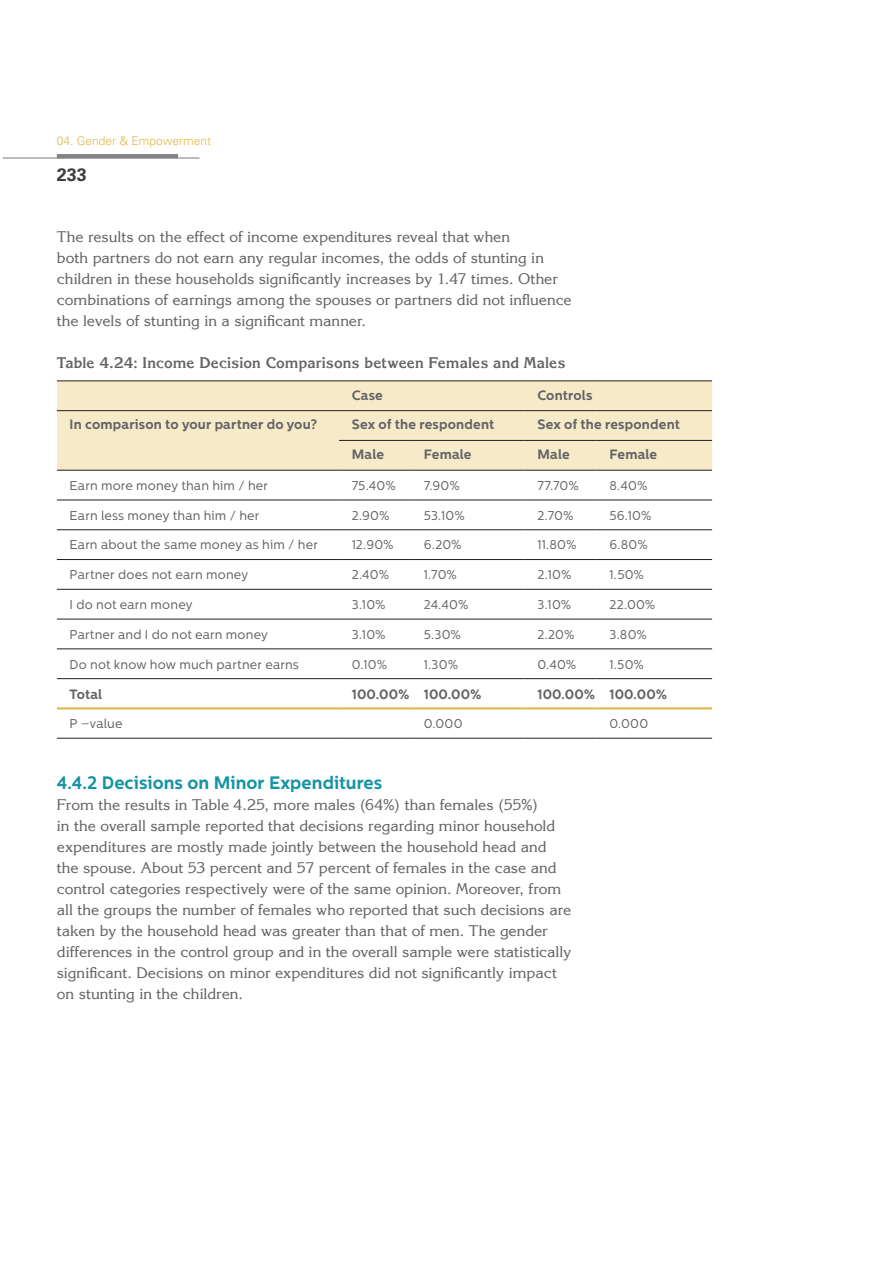
<style>
.page{position:relative;width:894px;height:1267px;background:#fff}
.page>*{position:absolute;margin:0;border:0;box-sizing:border-box;transform-origin:0 0}
.Body_Text{font:700 18px "Centrale Sans";letter-spacing:.005em;color:#1794a3}
.t1{font:700 18px "Univers LT Std";color:#3e3e3f}
.Body_Text-2{font:15px/21px "Korinna Std";color:#636366}
.Body_Text-3{font:700 15px "Korinna Std";letter-spacing:.005em;color:#636366}
.TitleCell{font:700 13.5px "Centrale Sans";letter-spacing:.015em;color:#636366}
.BodyCell{font:12.75px "Centrale Sans";letter-spacing:.015em;color:#636366}
.Black14ptCentraleBol{font:300 12px "Univers LT Std";color:#e0b84a}
</style>
<div class="page">
<hr style="left:57px;top:154px;width:121px;height:4px;background:#808285">
<hr style="left:3px;top:157px;width:197px;height:1px;background:#808285">
<div style="left:57px;top:381px;width:655px;height:89px;background:#f6eac9"></div>
<hr style="left:57px;top:380px;width:282px;height:1px;background:#231f20">
<hr style="left:339px;top:380px;width:72px;height:1px;background:#231f20">
<hr style="left:411px;top:380px;width:114px;height:1px;background:#231f20">
<hr style="left:525px;top:380px;width:72px;height:1px;background:#231f20">
<hr style="left:597px;top:380px;width:115px;height:1px;background:#231f20">
<hr style="left:57px;top:410px;width:282px;height:1px;background:#231f20">
<hr style="left:339px;top:410px;width:72px;height:1px;background:#231f20">
<hr style="left:411px;top:410px;width:114px;height:1px;background:#231f20">
<hr style="left:525px;top:410px;width:72px;height:1px;background:#231f20">
<hr style="left:597px;top:410px;width:115px;height:1px;background:#231f20">
<hr style="left:57px;top:470px;width:282px;height:1px;background:#231f20">
<hr style="left:57px;top:499px;width:282px;height:1px;background:#231f20">
<hr style="left:339px;top:499px;width:72px;height:1px;background:#231f20">
<hr style="left:411px;top:499px;width:114px;height:1px;background:#231f20">
<hr style="left:525px;top:499px;width:72px;height:1px;background:#231f20">
<hr style="left:597px;top:499px;width:115px;height:1px;background:#231f20">
<hr style="left:57px;top:529px;width:282px;height:1px;background:#231f20">
<hr style="left:339px;top:529px;width:72px;height:1px;background:#231f20">
<hr style="left:411px;top:529px;width:114px;height:1px;background:#231f20">
<hr style="left:525px;top:529px;width:72px;height:1px;background:#231f20">
<hr style="left:597px;top:529px;width:115px;height:1px;background:#231f20">
<hr style="left:57px;top:559px;width:282px;height:1px;background:#231f20">
<hr style="left:339px;top:559px;width:72px;height:1px;background:#231f20">
<hr style="left:411px;top:559px;width:114px;height:1px;background:#231f20">
<hr style="left:525px;top:559px;width:72px;height:1px;background:#231f20">
<hr style="left:597px;top:559px;width:115px;height:1px;background:#231f20">
<hr style="left:57px;top:589px;width:282px;height:1px;background:#231f20">
<hr style="left:339px;top:589px;width:72px;height:1px;background:#231f20">
<hr style="left:411px;top:589px;width:114px;height:1px;background:#231f20">
<hr style="left:525px;top:589px;width:72px;height:1px;background:#231f20">
<hr style="left:597px;top:589px;width:115px;height:1px;background:#231f20">
<hr style="left:57px;top:619px;width:282px;height:1px;background:#231f20">
<hr style="left:339px;top:619px;width:72px;height:1px;background:#231f20">
<hr style="left:411px;top:619px;width:114px;height:1px;background:#231f20">
<hr style="left:525px;top:619px;width:72px;height:1px;background:#231f20">
<hr style="left:597px;top:619px;width:115px;height:1px;background:#231f20">
<hr style="left:57px;top:648px;width:282px;height:1px;background:#231f20">
<hr style="left:339px;top:648px;width:72px;height:1px;background:#231f20">
<hr style="left:411px;top:648px;width:114px;height:1px;background:#231f20">
<hr style="left:525px;top:648px;width:72px;height:1px;background:#231f20">
<hr style="left:597px;top:648px;width:115px;height:1px;background:#231f20">
<hr style="left:57px;top:738px;width:282px;height:1px;background:#231f20">
<hr style="left:339px;top:738px;width:72px;height:1px;background:#231f20">
<hr style="left:411px;top:738px;width:114px;height:1px;background:#231f20">
<hr style="left:525px;top:738px;width:72px;height:1px;background:#231f20">
<hr style="left:597px;top:738px;width:115px;height:1px;background:#231f20">
<hr style="left:339px;top:440px;width:72px;height:1px;background:#231f20">
<hr style="left:411px;top:440px;width:114px;height:1px;background:#231f20">
<hr style="left:525px;top:440px;width:72px;height:1px;background:#231f20">
<hr style="left:597px;top:440px;width:115px;height:1px;background:#231f20">
<hr style="left:339px;top:470px;width:72px;height:1px;background:#231f20">
<hr style="left:411px;top:470px;width:114px;height:1px;background:#231f20">
<hr style="left:525px;top:470px;width:72px;height:1px;background:#231f20">
<hr style="left:597px;top:470px;width:115px;height:1px;background:#231f20">
<hr style="left:57px;top:678px;width:282px;height:1px;background:#231f20">
<hr style="left:339px;top:678px;width:72px;height:1px;background:#231f20">
<hr style="left:411px;top:678px;width:114px;height:1px;background:#231f20">
<hr style="left:525px;top:678px;width:72px;height:1px;background:#231f20">
<hr style="left:597px;top:678px;width:115px;height:1px;background:#231f20">
<hr style="left:57px;top:707px;width:282px;height:2px;background:#e0b84a">
<hr style="left:339px;top:707px;width:72px;height:2px;background:#e0b84a">
<hr style="left:411px;top:707px;width:114px;height:2px;background:#e0b84a">
<hr style="left:525px;top:707px;width:72px;height:2px;background:#e0b84a">
<hr style="left:597px;top:707px;width:115px;height:2px;background:#e0b84a">
<p class="Black14ptCentraleBol" style="left:57px;top:133px;width:156px">04. Gender &amp; Empowerment</p>
<p class="t1" style="left:57px;top:164px;width:32px">233</p>
<p class="Body_Text-2" style="left:57px;top:226px;width:516px">The results on the effect of income expenditures reveal that when<br>both partners do not earn any regular incomes, the odds of stunting in children in these households significantly increases by 1.47 times. Other combinations of earnings among the spouses or partners did not influence the levels of stunting in a significant manner.</p>
<p class="Body_Text-3" style="left:57px;top:353px;width:510px">Table 4.24: Income Decision Comparisons between Females and Males</p>
<p class="TitleCell" style="left:352px;top:387px;width:33px">Case</p>
<p class="TitleCell" style="left:537px;top:387px;width:56px">Controls</p>
<p class="TitleCell" style="left:70px;top:416px;width:249px">In comparison to your partner do you?</p>
<p class="TitleCell" style="left:352px;top:416px;width:144px">Sex of the respondent</p>
<p class="TitleCell" style="left:537px;top:416px;width:144px">Sex of the respondent</p>
<p class="TitleCell" style="left:352px;top:446px;width:34px">Male</p>
<p class="TitleCell" style="left:424px;top:446px;width:49px">Female</p>
<p class="TitleCell" style="left:537px;top:446px;width:34px">Male</p>
<p class="TitleCell" style="left:609px;top:446px;width:49px">Female</p>
<p class="BodyCell" style="left:70px;top:478px;width:200px">Earn more money than him / her</p>
<p class="BodyCell" style="left:352px;top:478px;width:46px">75.40%</p>
<p class="BodyCell" style="left:424px;top:478px;width:38px">7.90%</p>
<p class="BodyCell" style="left:537px;top:478px;width:43px">77.70%</p>
<p class="BodyCell" style="left:609px;top:478px;width:40px">8.40%</p>
<p class="BodyCell" style="left:70px;top:508px;width:191px">Earn less money than him / her</p>
<p class="BodyCell" style="left:352px;top:508px;width:39px">2.90%</p>
<p class="BodyCell" style="left:424px;top:508px;width:43px">53.10%</p>
<p class="BodyCell" style="left:537px;top:508px;width:38px">2.70%</p>
<p class="BodyCell" style="left:609px;top:508px;width:44px">56.10%</p>
<p class="BodyCell" style="left:70px;top:537px;width:250px">Earn about the same money as him / her</p>
<p class="BodyCell" style="left:352px;top:537px;width:43px">12.90%</p>
<p class="BodyCell" style="left:424px;top:537px;width:39px">6.20%</p>
<p class="BodyCell" style="left:537px;top:537px;width:41px">11.80%</p>
<p class="BodyCell" style="left:609px;top:537px;width:40px">6.80%</p>
<p class="BodyCell" style="left:70px;top:567px;width:180px">Partner does not earn money</p>
<p class="BodyCell" style="left:352px;top:567px;width:39px">2.40%</p>
<p class="BodyCell" style="left:424px;top:567px;width:35px">1.70%</p>
<p class="BodyCell" style="left:537px;top:567px;width:36px">2.10%</p>
<p class="BodyCell" style="left:609px;top:567px;width:36px">1.50%</p>
<p class="BodyCell" style="left:70px;top:597px;width:124px">I do not earn money</p>
<p class="BodyCell" style="left:352px;top:597px;width:35px">3.10%</p>
<p class="BodyCell" style="left:424px;top:597px;width:46px">24.40%</p>
<p class="BodyCell" style="left:537px;top:597px;width:35px">3.10%</p>
<p class="BodyCell" style="left:609px;top:597px;width:48px">22.00%</p>
<p class="BodyCell" style="left:70px;top:627px;width:200px">Partner and I do not earn money</p>
<p class="BodyCell" style="left:352px;top:627px;width:35px">3.10%</p>
<p class="BodyCell" style="left:424px;top:627px;width:39px">5.30%</p>
<p class="BodyCell" style="left:537px;top:627px;width:39px">2.20%</p>
<p class="BodyCell" style="left:609px;top:627px;width:39px">3.80%</p>
<p class="BodyCell" style="left:70px;top:657px;width:231px">Do not know how much partner earns</p>
<p class="BodyCell" style="left:352px;top:657px;width:37px">0.10%</p>
<p class="BodyCell" style="left:424px;top:657px;width:36px">1.30%</p>
<p class="BodyCell" style="left:537px;top:657px;width:40px">0.40%</p>
<p class="BodyCell" style="left:609px;top:657px;width:36px">1.50%</p>
<p class="TitleCell" style="left:70px;top:686px;width:34px">Total</p>
<p class="TitleCell" style="left:352px;top:686px;width:59px">100.00%</p>
<p class="TitleCell" style="left:424px;top:686px;width:59px">100.00%</p>
<p class="TitleCell" style="left:538px;top:686px;width:59px">100.00%</p>
<p class="TitleCell" style="left:609px;top:686px;width:59px">100.00%</p>
<p class="BodyCell" style="left:70px;top:716px;width:54px">P –value</p>
<p class="BodyCell" style="left:424px;top:716px;width:40px">0.000</p>
<p class="BodyCell" style="left:609px;top:716px;width:40px">0.000</p>
<p class="Body_Text" style="left:57px;top:772px;width:327px">4.4.2 Decisions on Minor Expenditures</p>
<p class="Body_Text-2" style="left:57px;top:794px;width:516px">From the results in Table 4.25, more males (64%) than females (55%)<br>in the overall sample reported that decisions regarding minor household expenditures are mostly made jointly between the household head and the spouse. About 53 percent and 57 percent of females in the case and control categories respectively were of the same opinion. Moreover, from all the groups the number of females who reported that such decisions are taken by the household head was greater than that of men. The gender differences in the control group and in the overall sample were statistically significant. Decisions on minor expenditures did not significantly impact on stunting in the children.</p>
</div>
